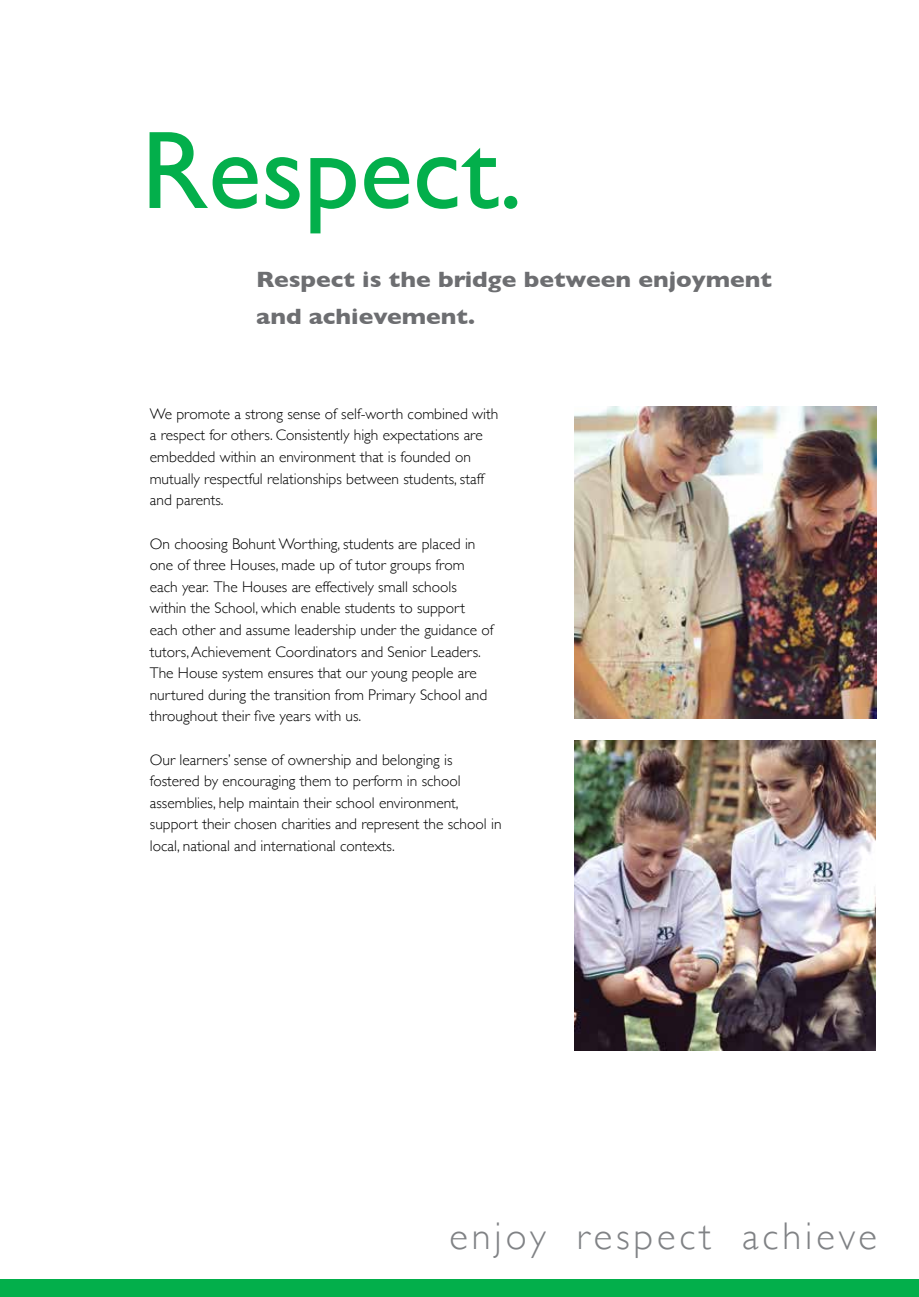
<style>
.page{position:relative;width:919px;height:1297px;background:#fff}
.page>*{position:absolute;margin:0;border:0;box-sizing:border-box;transform-origin:0 0}
.t1{font:111.15px "Gill Sans";color:#03af4b}
.t2{font:300 38.55px "Gill Sans";letter-spacing:.1em;color:#808285}
.t3{font:700 22.65px/37.2px "Gill Sans";color:#6d6e71;scale:1.09 1}
.t4{font:300 15.45px/21.6px "Gill Sans";color:#000}
</style>
<div class="page">
<img style="left:574px;top:406px;width:302px;height:313px">
<div style="left:1px;top:1279px;width:917px;height:18px;background:#03af4b"></div>
<img style="left:574px;top:741px;width:301px;height:309px">
<h1 class="t1" style="left:141px;top:106px;width:383px">Respect.</h1>
<h3 class="t3" style="left:256px;top:260px;width:475px">Respect is the bridge between enjoyment and achievement.</h3>
<p class="t4" style="left:150px;top:402px;width:350px">We promote a strong sense of self-worth combined with a respect for others. Consistently high expectations are embedded within an environment that is founded on mutually respectful relationships between students, staff and parents.</p>
<p class="t4" style="left:150px;top:532px;width:345px">On choosing Bohunt Worthing, students are placed in one of three Houses, made up of tutor groups from each year. The Houses are effectively small schools within the School, which enable students to support each other and assume leadership under the guidance of tutors, Achievement Coordinators and Senior Leaders.<br>The House system ensures that our young people are nurtured during the transition from Primary School and throughout their five years with us.</p>
<p class="t4" style="left:150px;top:748px;width:353px">Our learners’ sense of ownership and belonging is fostered by encouraging them to perform in school assemblies, help maintain their school environment, support their chosen charities and represent the school in local, national and international contexts.</p>
<h2 class="t2" style="left:449px;top:1206px;width:429px">enjoy respect achieve</h2>
</div>
